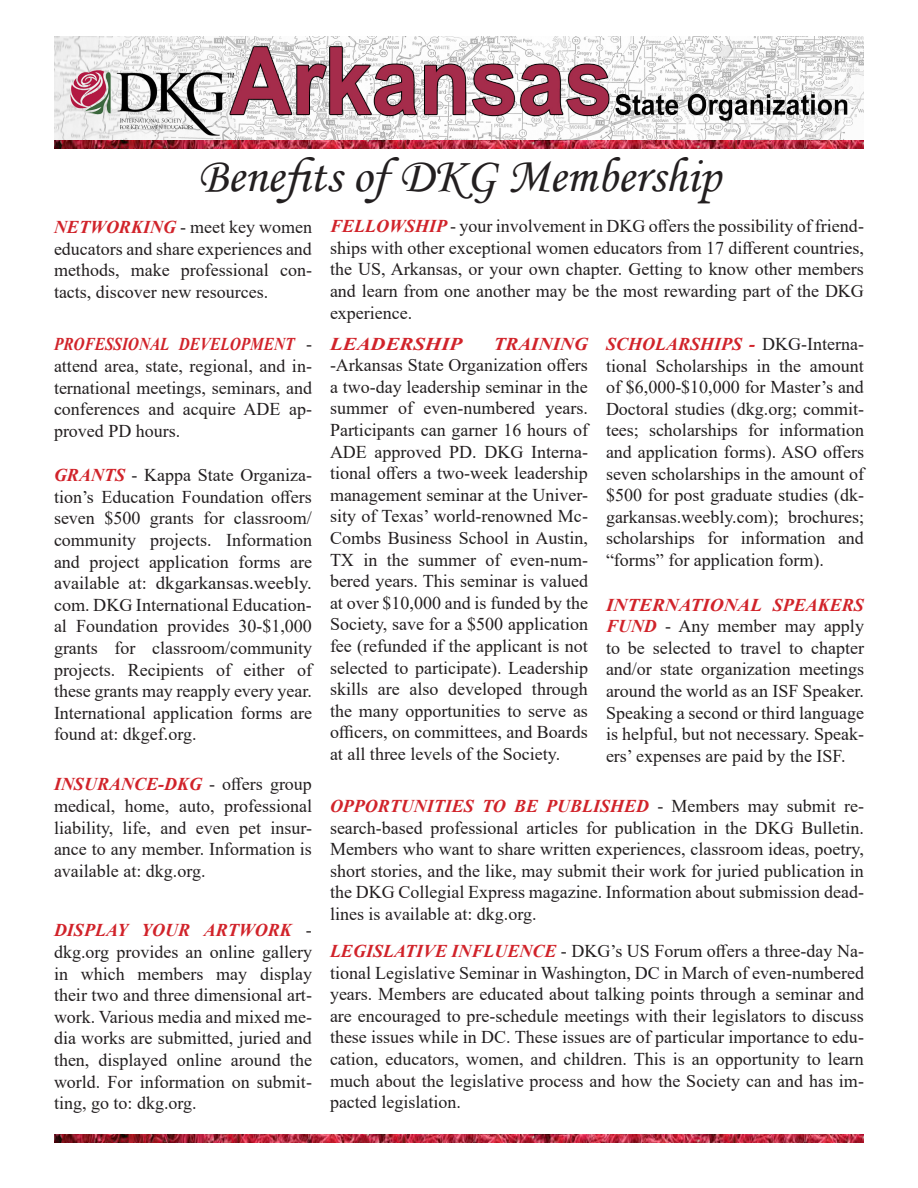
<style>
.page{position:relative;width:918px;height:1188px;background:#fff}
.page>*{position:absolute;margin:0;border:0;box-sizing:border-box;transform-origin:0 0}
.t1{font:49.5px "Monotype Corsiva";color:#231f20}
.t2{font:18px/21.6px "Times New Roman";color:#231f20;text-align:justify}
.t3{font:italic 700 18px "Times New Roman";color:#d1232a;scale:1.16 1}
.s1{font-weight:700;font-style:italic;color:#d1232a}
</style>
<div class="page">
<img style="left:54px;top:36px;width:810px;height:113px">
<img style="left:54px;top:1134px;width:810px;height:8px">
<p class="t1" style="left:198px;top:146px;width:524px">Benefits of DKG Membership</p>
<p class="t2" style="left:54px;top:216px;width:260px"><span class="s1">NETWORKING</span> - meet key women educators and share experiences and methods, make professional con&shy;tacts, discover new resources.</p>
<p class="t2" style="left:54px;top:333px;width:260px"><span class="s1">PROFESSIONAL DEVELOPMENT</span> - attend area, state, regional, and in&shy;ternational meetings, seminars, and conferences and acquire ADE ap&shy;proved PD hours.</p>
<p class="t2" style="left:606px;top:333px;width:260px"><span class="s1">SCHOLARSHIPS -</span> DKG-Interna&shy;tional Scholarships in the amount of $6,000-$10,000 for Master’s and Doctoral studies (dkg.org; commit&shy;tees; scholarships for information and application forms). ASO offers seven scholarships in the amount of $500 for post graduate studies (dk&shy;garkansas.weebly.com); brochures; scholarships for information and “forms” for application form).</p>
<p class="t2" style="left:330px;top:215px;width:535px"><span class="s1">FELLOWSHIP</span> - your involvement in DKG offers the possibility of friend&shy;ships with other exceptional women educators from 17 different countries, the US, Arkansas, or your own chapter. Getting to know other members and learn from one another may be the most rewarding part of the DKG experience.</p>
<p class="t3" style="left:330px;top:331px;width:116px">LEADERSHIP</p>
<p class="t2" style="left:330px;top:332px;width:260px;text-indent:164px"><span class="s1">TRAINING </span>-Arkansas State Organization offers a two-day leadership seminar in the summer of even-numbered years.<br>Participants can garner 16 hours of ADE approved PD. DKG Interna&shy;tional offers a two-week leadership management seminar at the Univer&shy;sity of Texas’ world-renowned Mc-Combs Business School in Austin, TX in the summer of even-num&shy;bered years. This seminar is valued at over $10,000 and is funded by the Society, save for a $500 application fee (refunded if the applicant is not selected to participate). Leadership skills are also developed through the many opportunities to serve as officers, on committees, and Boards at all three levels of the Society.</p>
<p class="t2" style="left:54px;top:464px;width:260px"><span class="s1">GRANTS</span> - Kappa State Organiza&shy;tion’s Education Foundation offers seven $500 grants for classroom/ community projects. Information and project application forms are available at: dkgarkansas.weebly. com. DKG International Education&shy;al Foundation provides 30-$1,000 grants for classroom/community projects. Recipients of either of these grants may reapply every year.<br>International application forms are found at: dkgef.org.</p>
<p class="t2" style="left:606px;top:593px;width:260px"><span class="s1">INTERNATIONAL SPEAKERS FUND</span> - Any member may apply to be selected to travel to chapter and/or state organization meetings around the world as an ISF Speaker.<br>Speaking a second or third language is helpful, but not necessary. Speak&shy;ers’ expenses are paid by the ISF.</p>
<p class="t2" style="left:330px;top:795px;width:536px"><span class="s1">OPPORTUNITIES TO BE PUBLISHED</span> - Members may submit re&shy;search-based professional articles for publication in the DKG Bulletin.<br>Members who want to share written experiences, classroom ideas, poetry, short stories, and the like, may submit their work for juried publication in the DKG Collegial Express magazine. Information about submission dead&shy;lines is available at: dkg.org.</p>
<p class="t2" style="left:54px;top:773px;width:260px"><span class="s1">INSURANCE-DKG</span> - offers group medical, home, auto, professional liability, life, and even pet insur&shy;ance to any member. Information is available at: dkg.org.</p>
<p class="t2" style="left:54px;top:919px;width:260px"><span class="s1">DISPLAY YOUR ARTWORK</span> - dkg.org provides an online gallery in which members may display their two and three dimensional art&shy;work. Various media and mixed me&shy;dia works are submitted, juried and then, displayed online around the world. For information on submit&shy;ting, go to: dkg.org.</p>
<p class="t2" style="left:330px;top:940px;width:536px"><span class="s1">LEGISLATIVE INFLUENCE</span> - DKG’s US Forum offers a three-day Na&shy;tional Legislative Seminar in Washington, DC in March of even-numbered years. Members are educated about talking points through a seminar and are encouraged to pre-schedule meetings with their legislators to discuss these issues while in DC. These issues are of particular importance to edu&shy;cation, educators, women, and children. This is an opportunity to learn much about the legislative process and how the Society can and has im&shy;pacted legislation.</p>
</div>
